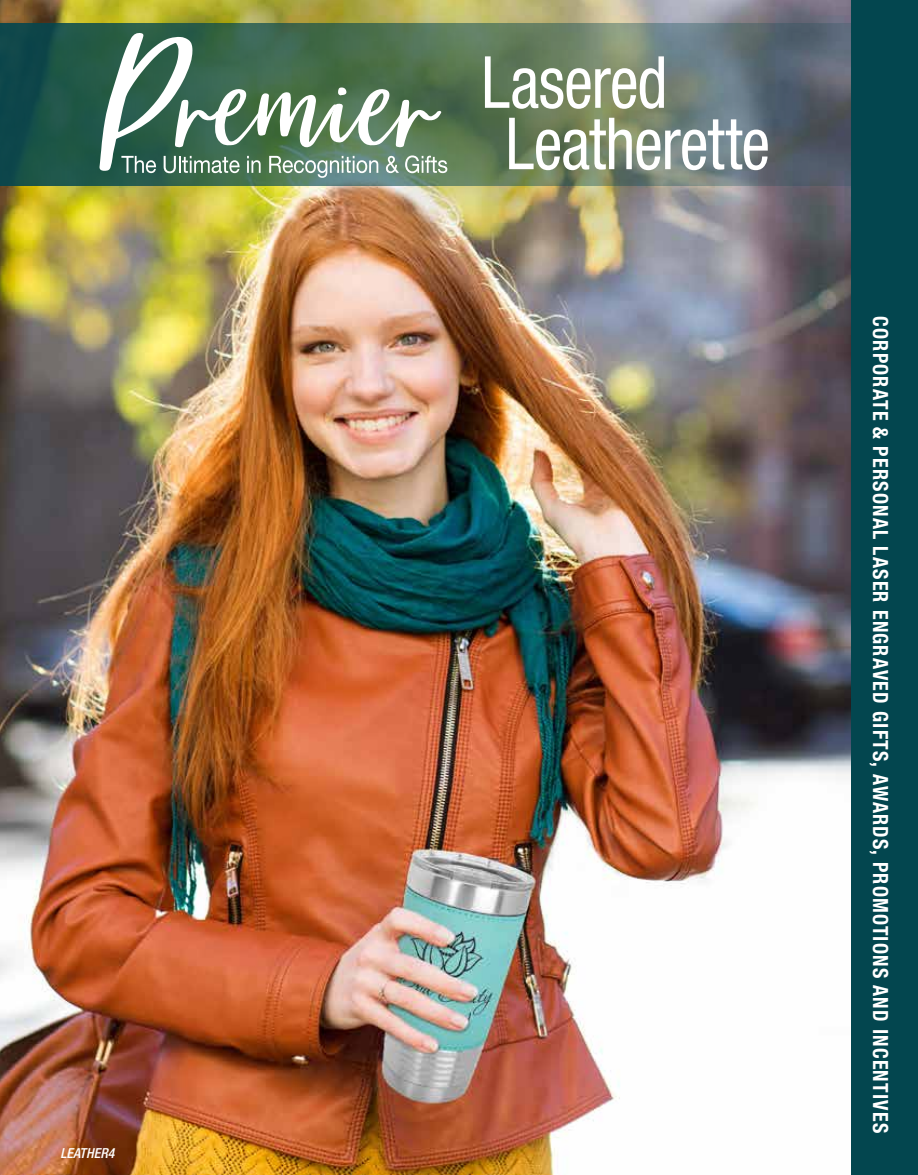
<style>
.page{position:relative;width:918px;height:1175px;background:#fff}
.page>*{position:absolute;margin:0;border:0;box-sizing:border-box;transform-origin:0 0}
.t1{font:condensed 72px/61.3px "Helvetica Neue LT Std";letter-spacing:-.015em;color:#fff;scale:.9 1}
.t2{font:700 condensed 21px "Helvetica Neue LT Std";letter-spacing:.06em;color:#fff;scale:.95 1}
.t3{font:italic 500 condensed 13.8px "Helvetica Neue LT Std";color:#fff}
</style>
<div class="page">
<img style="left:0;top:0;width:851px;height:1174px">
<svg style="left:0;top:23px;width:851px;height:162px"></svg>
<div style="left:851px;top:0;width:67px;height:1174px;background:#03464f"></div>
<svg style="left:99px;top:32px;width:348px;height:146px"></svg>
<p class="t3" style="left:60px;top:1144px;width:55px">LEATHER4</p>
<h1 class="t1" style="left:505px;top:51px;width:296px;text-indent:-24px">Lasered<br>Leatherette</h1>
<p class="t2" style="left:893px;top:316px;width:861px;rotate:90deg">CORPORATE &amp; PERSONAL LASER ENGRAVED GIFTS, AWARDS, PROMOTIONS AND INCENTIVES</p>
</div>
